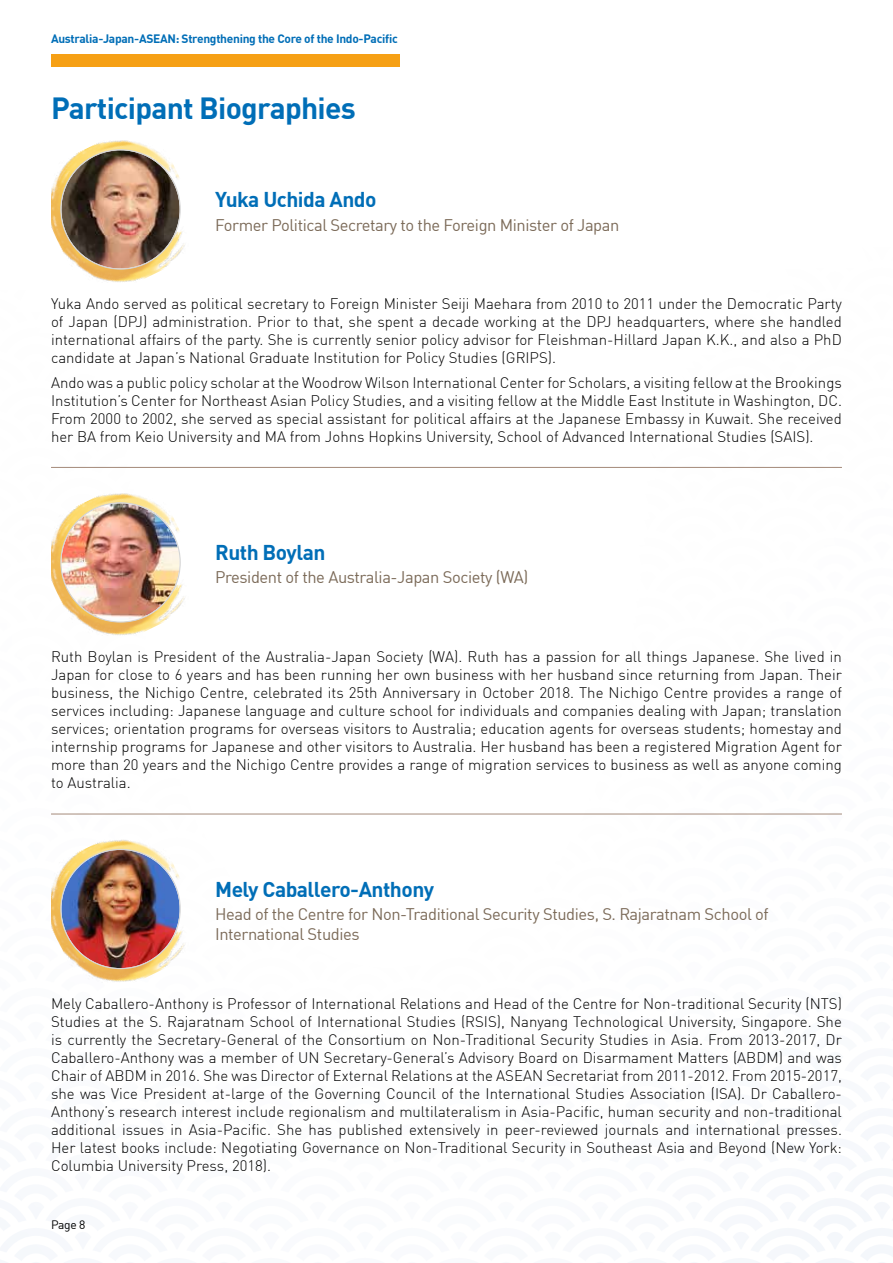
<style>
.page{position:relative;width:893px;height:1263px;background:#fff}
.page>*{position:absolute;margin:0;border:0;box-sizing:border-box;transform-origin:0 0}
.t1{font:700 30px "DIN Offc";letter-spacing:-.025em;color:#006eb7}
.t2{font:700 21px "DIN Offc";letter-spacing:-.025em;color:#006eb7}
.t3{font:16.5px/19.5px "DIN Offc";letter-spacing:-.025em;color:#7b6a58}
.t4{font:300 15px/18px "DIN Offc";color:#000;text-align:justify}
.t5{font:700 12px "DIN Offc";letter-spacing:-.025em;color:#006eb7}
.t6{font:12px "DIN Offc";color:#000}
</style>
<div class="page">
<img style="left:51px;top:840px;width:134px;height:142px">
<img style="left:61px;top:850px;width:119px;height:118px;border-radius:59px">
<hr style="left:51px;top:467px;width:791px;height:1px;background:#a48a7a">
<hr style="left:51px;top:814px;width:791px;height:1px;background:#a48a7a">
<img style="left:51px;top:140px;width:134px;height:142px">
<img style="left:61px;top:150px;width:119px;height:118px;border-radius:59px">
<img style="left:51px;top:493px;width:134px;height:142px">
<img style="left:61px;top:503px;width:119px;height:118px;border-radius:59px">
<div style="left:51px;top:54px;width:349px;height:13px;background:#f6a015"></div>
<p class="t5" style="left:51px;top:31px;width:348px">Australia-Japan-ASEAN: Strengthening the Core of the Indo-Pacific</p>
<h1 class="t1" style="left:51px;top:89px;width:306px">Participant Biographies</h1>
<h2 class="t2" style="left:215px;top:185px;width:163px">Yuka Uchida Ando</h2>
<p class="t3" style="left:215px;top:214px;width:406px">Former Political Secretary to the Foreign Minister of Japan</p>
<p class="t4" style="left:51px;top:295px;width:792px">Yuka Ando served as political secretary to Foreign Minister Seiji Maehara from 2010 to 2011 under the Democratic Party of Japan (DPJ) administration. Prior to that, she spent a decade working at the DPJ headquarters, where she handled international affairs of the party. She is currently senior policy advisor for Fleishman-Hillard Japan K.K., and also a PhD candidate at Japan’s National Graduate Institution for Policy Studies (GRIPS).</p>
<p class="t4" style="left:51px;top:373px;width:792px">Ando was a public policy scholar at the Woodrow Wilson International Center for Scholars, a visiting fellow at the Brookings Institution’s Center for Northeast Asian Policy Studies, and a visiting fellow at the Middle East Institute in Washington, DC.<br>From 2000 to 2002, she served as special assistant for political affairs at the Japanese Embassy in Kuwait. She received her BA from Keio University and MA from Johns Hopkins University, School of Advanced International Studies (SAIS).</p>
<h2 class="t2" style="left:215px;top:538px;width:112px">Ruth Boylan</h2>
<p class="t3" style="left:215px;top:567px;width:315px">President of the Australia-Japan Society (WA)</p>
<p class="t4" style="left:51px;top:647px;width:792px">Ruth Boylan is President of the Australia-Japan Society (WA). Ruth has a passion for all things Japanese. She lived in Japan for close to 6 years and has been running her own business with her husband since returning from Japan. Their business, the Nichigo Centre, celebrated its 25th Anniversary in October 2018. The Nichigo Centre provides a range of services including: Japanese language and culture school for individuals and companies dealing with Japan; translation services; orientation programs for overseas visitors to Australia; education agents for overseas students; homestay and internship programs for Japanese and other visitors to Australia. Her husband has been a registered Migration Agent for more than 20 years and the Nichigo Centre provides a range of migration services to business as well as anyone coming to Australia.</p>
<h2 class="t2" style="left:215px;top:875px;width:221px">Mely Caballero-Anthony</h2>
<p class="t3" style="left:215px;top:904px;width:555px">Head of the Centre for Non-Traditional Security Studies, S. Rajaratnam School of<br>International Studies</p>
<p class="t4" style="left:51px;top:994px;width:792px">Mely Caballero-Anthony is Professor of International Relations and Head of the Centre for Non-traditional Security (NTS)<br>Studies at the S. Rajaratnam School of International Studies (RSIS), Nanyang Technological University, Singapore. She is currently the Secretary-General of the Consortium on Non-Traditional Security Studies in Asia. From 2013-2017, Dr Caballero-Anthony was a member of UN Secretary-General’s Advisory Board on Disarmament Matters (ABDM) and was Chair of ABDM in 2016. She was Director of External Relations at the ASEAN Secretariat from 2011-2012. From 2015-2017, she was Vice President at-large of the Governing Council of the International Studies Association (ISA). Dr Caballero-Anthony’s research interest include regionalism and multilateralism in Asia-Pacific, human security and non-traditional additional issues in Asia-Pacific. She has published extensively in peer-reviewed journals and international presses.<br>Her latest books include: Negotiating Governance on Non-Traditional Security in Southeast Asia and Beyond (New York:<br>Columbia University Press, 2018).</p>
<p class="t6" style="left:51px;top:1217px;width:36px">Page 8</p>
</div>
